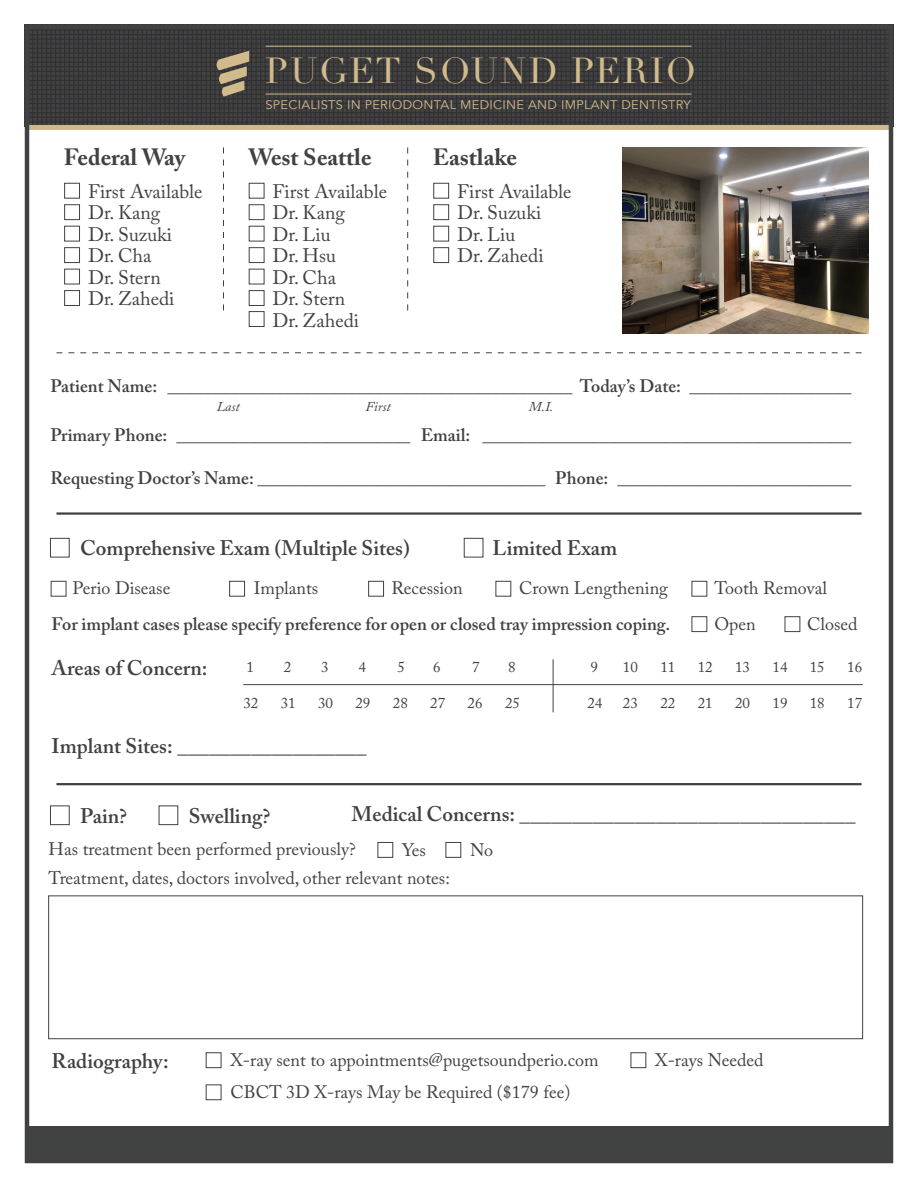
<style>
.page{position:relative;width:918px;height:1188px;background:#fff}
.page>*{position:absolute;margin:0;border:0;box-sizing:border-box;transform-origin:0 0}
.t1{font:35.4px "Didot";letter-spacing:.04em;color:#d1bb8d}
.t2{font:700 23.4px "Adobe Caslon Pro";color:#404141}
.t3{font:600 21px "Adobe Caslon Pro";color:#404141}
.t4{font:19.5px/21.5px "Adobe Caslon Pro";color:#404141}
.t5{font:600 18px "Adobe Caslon Pro";color:#404141}
.t6{font:18px/28.3px "Adobe Caslon Pro";color:#404141}
.t7{font:15px "Adobe Caslon Pro";color:#404141}
.t8{font:italic 13.5px "Adobe Caslon Pro";color:#404141}
.t9{font:12.45px "Avenir";letter-spacing:.02em;color:#d1bb8d}
</style>
<div class="page">
<img style="left:30px;top:30px;width:858px;height:96px">
<svg style="left:214px;top:51px;width:35px;height:46px;background:#867b63"></svg>
<hr style="left:265px;top:46px;width:426px;height:1px;background:#d1bb8d">
<hr style="left:265px;top:94px;width:426px;height:1px;background:#d1bb8d">
<hr style="left:25px;top:126px;width:864px;height:4px;background:#d0b991">
<div style="left:27px;top:1127px;width:864px;height:34px;background:#404141"></div>
<div style="left:25px;top:25px;width:868px;height:1138px;border:4px solid #404141"></div>
<img style="left:623px;top:147px;width:246px;height:187px">
<div style="left:64px;top:183px;width:16px;height:15px;border:1px solid #404141"></div>
<div style="left:249px;top:183px;width:15px;height:15px;border:1px solid #404141"></div>
<div style="left:434px;top:183px;width:15px;height:15px;border:1px solid #404141"></div>
<div style="left:64px;top:204px;width:16px;height:16px;border:1px solid #404141"></div>
<div style="left:249px;top:204px;width:15px;height:16px;border:1px solid #404141"></div>
<div style="left:434px;top:204px;width:15px;height:16px;border:1px solid #404141"></div>
<div style="left:64px;top:226px;width:16px;height:15px;border:1px solid #404141"></div>
<div style="left:249px;top:226px;width:15px;height:15px;border:1px solid #404141"></div>
<div style="left:434px;top:226px;width:15px;height:15px;border:1px solid #404141"></div>
<div style="left:434px;top:247px;width:15px;height:16px;border:1px solid #404141"></div>
<div style="left:64px;top:247px;width:16px;height:16px;border:1px solid #404141"></div>
<div style="left:64px;top:269px;width:16px;height:15px;border:1px solid #404141"></div>
<div style="left:64px;top:290px;width:16px;height:16px;border:1px solid #404141"></div>
<div style="left:51px;top:581px;width:15px;height:15px;border:1px solid #404141"></div>
<div style="left:229px;top:581px;width:16px;height:15px;border:1px solid #404141"></div>
<div style="left:378px;top:842px;width:15px;height:16px;border:1px solid #404141"></div>
<div style="left:206px;top:1053px;width:15px;height:15px;border:1px solid #404141"></div>
<div style="left:631px;top:1053px;width:15px;height:15px;border:1px solid #404141"></div>
<div style="left:206px;top:1085px;width:15px;height:15px;border:1px solid #404141"></div>
<div style="left:446px;top:842px;width:15px;height:16px;border:1px solid #404141"></div>
<div style="left:368px;top:581px;width:16px;height:15px;border:1px solid #404141"></div>
<div style="left:496px;top:581px;width:15px;height:15px;border:1px solid #404141"></div>
<div style="left:692px;top:581px;width:15px;height:15px;border:1px solid #404141"></div>
<div style="left:692px;top:616px;width:15px;height:16px;border:1px solid #404141"></div>
<div style="left:785px;top:616px;width:15px;height:16px;border:1px solid #404141"></div>
<div style="left:249px;top:247px;width:15px;height:16px;border:1px solid #404141"></div>
<div style="left:50px;top:538px;width:19px;height:19px;border:1px solid #404141"></div>
<div style="left:50px;top:806px;width:19px;height:19px;border:1px solid #404141"></div>
<div style="left:159px;top:806px;width:19px;height:19px;border:1px solid #404141"></div>
<div style="left:464px;top:538px;width:19px;height:19px;border:1px solid #404141"></div>
<div style="left:249px;top:269px;width:15px;height:15px;border:1px solid #404141"></div>
<div style="left:249px;top:290px;width:15px;height:16px;border:1px solid #404141"></div>
<div style="left:249px;top:311px;width:15px;height:16px;border:1px solid #404141"></div>
<svg style="left:223px;top:147px;width:1px;height:164px"></svg>
<svg style="left:407px;top:147px;width:1px;height:164px"></svg>
<svg style="left:56px;top:352px;width:806px;height:1px"></svg>
<hr style="left:56px;top:512px;width:806px;height:3px;background:#404141">
<hr style="left:56px;top:783px;width:806px;height:2px;background:#404141">
<hr style="left:243px;top:684px;width:620px;height:1px;background:#404141">
<hr style="left:553px;top:659px;width:1px;height:53px;background:#404141">
<div style="left:48px;top:896px;width:815px;height:143px;border:1px solid #404141"></div>
<h1 class="t1" style="left:265px;top:49px;width:433px">PUGET SOUND PERIO</h1>
<p class="t9" style="left:265px;top:97px;width:427px">SPECIALISTS IN PERIODONTAL MEDICINE AND IMPLANT DENTISTRY</p>
<p class="t2" style="left:64px;top:143px;width:123px">Federal Way</p>
<p class="t2" style="left:248px;top:143px;width:125px">West Seattle</p>
<p class="t2" style="left:433px;top:143px;width:86px">Eastlake</p>
<p class="t4" style="left:88px;top:180px;width:116px">First Available<br>Dr. Kang<br>Dr. Suzuki<br>Dr. Cha<br>Dr. Stern<br>Dr. Zahedi</p>
<p class="t4" style="left:273px;top:180px;width:116px">First Available<br>Dr. Kang<br>Dr. Liu<br>Dr. Hsu<br>Dr. Cha<br>Dr. Stern<br>Dr. Zahedi</p>
<p class="t4" style="left:457px;top:180px;width:116px">First Available<br>Dr. Suzuki<br>Dr. Liu<br>Dr. Zahedi</p>
<p class="t5" style="left:50px;top:375px;width:802px">Patient Name: _____________________________________________ Today’s Date: __________________</p>
<p class="t8" style="left:217px;top:398px;width:24px">Last</p>
<p class="t8" style="left:365px;top:398px;width:27px">First</p>
<p class="t8" style="left:529px;top:398px;width:26px">M.I.</p>
<p class="t5" style="left:50px;top:424px;width:802px">Primary Phone: __________________________ Email: _________________________________________</p>
<p class="t5" style="left:50px;top:467px;width:802px">Requesting Doctor’s Name: ________________________________ Phone: __________________________</p>
<p class="t3" style="left:80px;top:535px;width:331px">Comprehensive Exam (Multiple Sites)</p>
<p class="t3" style="left:493px;top:535px;width:126px">Limited Exam</p>
<p class="t6" style="left:391px;top:574px;width:73px">Recession</p>
<p class="t6" style="left:519px;top:574px;width:150px">Crown Lengthening</p>
<p class="t6" style="left:714px;top:571px;width:114px;line-height:35.4px">Tooth Removal<br>Open</p>
<p class="t6" style="left:254px;top:574px;width:66px">Implants</p>
<p class="t6" style="left:73px;top:574px;width:99px">Perio Disease</p>
<p class="t5" style="left:52px;top:613px;width:620px">For implant cases please specify preference for open or closed tray impression coping.</p>
<p class="t6" style="left:807px;top:609px;width:52px">Closed</p>
<p class="t3" style="left:52px;top:655px;width:157px">Areas of Concern:</p>
<p class="t7" style="left:246px;top:658px;width:9px">1</p>
<p class="t7" style="left:243px;top:694px;width:16px">32</p>
<p class="t7" style="left:284px;top:658px;width:9px">2</p>
<p class="t7" style="left:281px;top:694px;width:16px">31</p>
<p class="t7" style="left:321px;top:658px;width:9px">3</p>
<p class="t7" style="left:318px;top:694px;width:16px">30</p>
<p class="t7" style="left:358px;top:658px;width:9px">4</p>
<p class="t7" style="left:355px;top:694px;width:16px">29</p>
<p class="t3" style="left:52px;top:733px;width:316px">Implant Sites: __________________</p>
<p class="t7" style="left:397px;top:658px;width:9px">5</p>
<p class="t7" style="left:393px;top:694px;width:16px">28</p>
<p class="t7" style="left:433px;top:658px;width:9px">6</p>
<p class="t7" style="left:430px;top:694px;width:16px">27</p>
<p class="t7" style="left:472px;top:658px;width:9px">7</p>
<p class="t7" style="left:468px;top:694px;width:16px">26</p>
<p class="t7" style="left:508px;top:658px;width:9px">8</p>
<p class="t7" style="left:505px;top:694px;width:16px">25</p>
<p class="t7" style="left:590px;top:658px;width:9px">9</p>
<p class="t7" style="left:587px;top:694px;width:16px">24</p>
<p class="t7" style="left:623px;top:658px;width:16px">10</p>
<p class="t7" style="left:623px;top:694px;width:16px">23</p>
<p class="t7" style="left:660px;top:658px;width:16px">11</p>
<p class="t7" style="left:660px;top:694px;width:16px">22</p>
<p class="t7" style="left:698px;top:658px;width:16px">12</p>
<p class="t7" style="left:698px;top:694px;width:16px">21</p>
<p class="t7" style="left:735px;top:658px;width:16px">13</p>
<p class="t7" style="left:735px;top:694px;width:16px">20</p>
<p class="t7" style="left:773px;top:658px;width:16px">14</p>
<p class="t7" style="left:773px;top:694px;width:16px">19</p>
<p class="t7" style="left:810px;top:658px;width:16px">15</p>
<p class="t7" style="left:810px;top:694px;width:16px">18</p>
<p class="t7" style="left:847px;top:658px;width:16px">16</p>
<p class="t7" style="left:847px;top:694px;width:16px">17</p>
<p class="t3" style="left:80px;top:803px;width:49px">Pain?</p>
<p class="t3" style="left:189px;top:803px;width:83px">Swelling?</p>
<p class="t3" style="left:352px;top:802px;width:505px">Medical Concerns: ________________________________</p>
<p class="t6" style="left:49px;top:835px;width:403px">Has treatment been performed previously?<br>Treatment, dates, doctors involved, other relevant notes:</p>
<p class="t6" style="left:402px;top:835px;width:25px">Yes</p>
<p class="t6" style="left:470px;top:835px;width:25px">No</p>
<p class="t3" style="left:52px;top:1048px;width:119px">Radiography:</p>
<p class="t6" style="left:230px;top:1046px;width:370px">X-ray sent to appointments@pugetsoundperio.com</p>
<p class="t6" style="left:655px;top:1046px;width:110px">X-rays Needed</p>
<p class="t6" style="left:230px;top:1078px;width:342px">CBCT 3D X-rays May be Required ($179 fee)</p>
</div>
